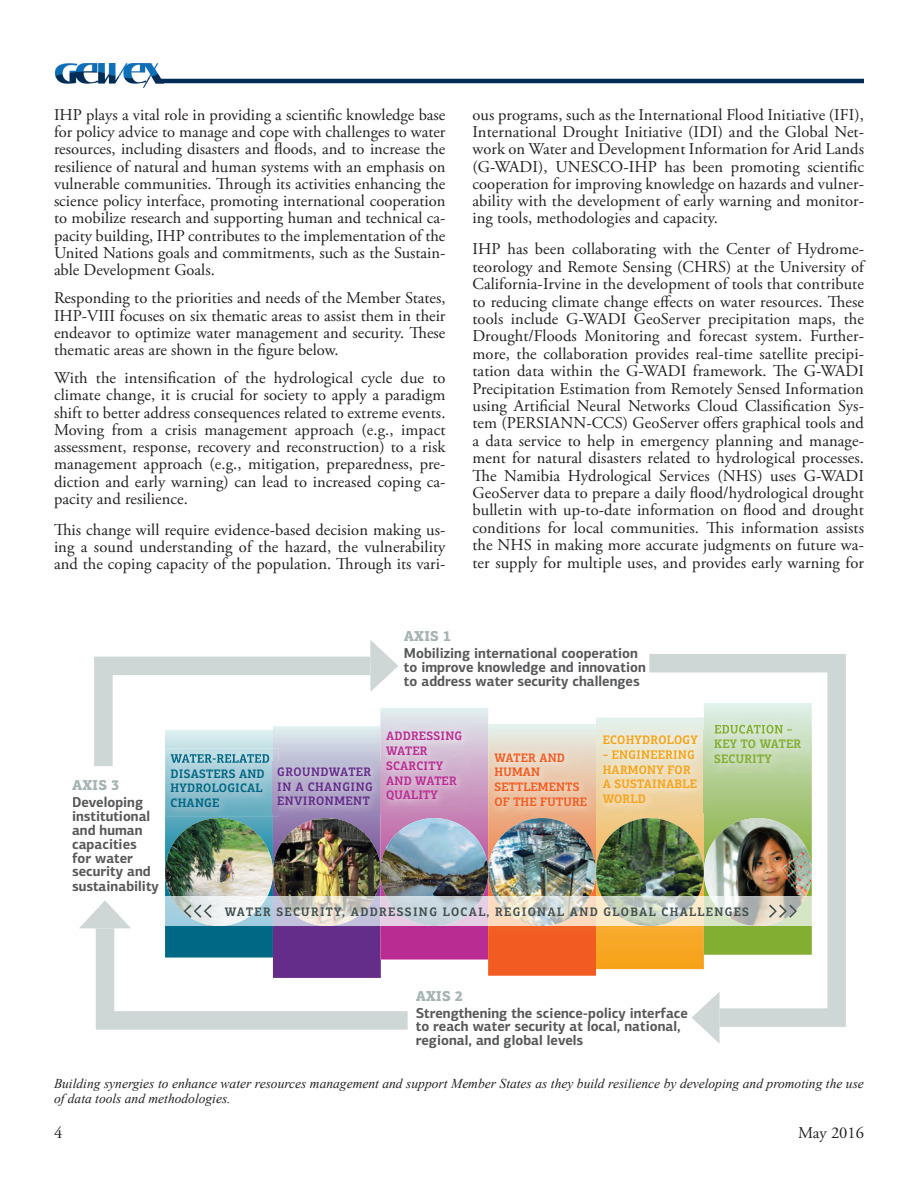
<style>
.page{position:relative;width:918px;height:1188px;background:#fff}
.page>*{position:absolute;margin:0;border:0;box-sizing:border-box;transform-origin:0 0}
.Article_Paragraph_st{font:16.5px/17.2px "Adobe Garamond Pro";letter-spacing:.005em;color:#231f20;text-align:justify}
.t1{font:700 14.4px/14.1px "PF Centro Sans Pro";color:#57585a;scale:.95 1}
.Article_Paragraph_st-2{font:italic 13.5px/15px "Times New Roman";color:#231f20}
.t2{font:700 12.3px "PF Centro Slab Pro";letter-spacing:.12em;color:#41504e;scale:.9 1}
.t3{font:700 12.3px/14.9px "PF Centro Slab Pro";letter-spacing:.02em;color:#f6a31a;scale:.9 1}
.t4{font:700 12.3px/14.9px "PF Centro Slab Pro";letter-spacing:.02em;color:#b92d92;scale:.9 1}
.t5{font:700 12.3px/14.9px "PF Centro Slab Pro";letter-spacing:.02em;color:#f25b21;scale:.9 1}
.t6{font:700 12.3px/14.9px "PF Centro Slab Pro";letter-spacing:.045em;color:#642d89;scale:.9 1}
.t7{font:700 12.3px/14.9px "PF Centro Slab Pro";letter-spacing:.02em;color:#006884;scale:.9 1}
.t8{font:700 12.3px/14.9px "PF Centro Slab Pro";letter-spacing:.02em;color:#82ae32;scale:.9 1}
.s1{font-family:"PF Centro Slab Pro";font-weight:900;color:#a7b3b3}
</style>
<div class="page">
<img style="left:56px;top:64px;width:107px;height:23px">
<hr style="left:156px;top:79px;width:708px;height:4px;background:#002c55">
<svg style="left:812px;top:654px;width:34px;height:373px;fill:#cfd6d6"></svg>
<hr style="left:812px;top:896px;width:1px;height:30px;background:#e9f5f5">
<img style="left:79px;top:640px;width:733px;height:404px">
<p class="Article_Paragraph_st" style="left:54px;top:107px;width:393px">IHP plays a vital role in providing a scientific knowledge base for policy advice to manage and cope with challenges to water resources, including disasters and floods, and to increase the resilience of natural and human systems with an emphasis on vulnerable communities. Through its activities enhancing the science policy interface, promoting international cooperation to mobilize research and supporting human and technical ca&shy;pacity building, IHP contributes to the implementation of the United Nations goals and commitments, such as the Sustain&shy;able Development Goals.</p>
<p class="Article_Paragraph_st" style="left:54px;top:290px;width:393px">Responding to the priorities and needs of the Member States, IHP-VIII focuses on six thematic areas to assist them in their endeavor to optimize water management and security. These thematic areas are shown in the figure below.</p>
<p class="Article_Paragraph_st" style="left:54px;top:370px;width:393px">With the intensification of the hydrological cycle due to climate change, it is crucial for society to apply a paradigm shift to better address consequences related to extreme events.<br>Moving from a crisis management approach (e.g., impact assessment, response, recovery and reconstruction) to a risk management approach (e.g., mitigation, preparedness, pre&shy;diction and early warning) can lead to increased coping ca&shy;pacity and resilience.</p>
<p class="Article_Paragraph_st" style="left:54px;top:521px;width:393px">This change will require evidence-based decision making us&shy;ing a sound understanding of the hazard, the vulnerability and the coping capacity of the population. Through its vari-</p>
<p class="Article_Paragraph_st" style="left:472px;top:107px;width:393px">ous programs, such as the International Flood Initiative (IFI), International Drought Initiative (IDI) and the Global Net&shy;work on Water and Development Information for Arid Lands (G-WADI), UNESCO-IHP has been promoting scientific cooperation for improving knowledge on hazards and vulner&shy;ability with the development of early warning and monitor&shy;ing tools, methodologies and capacity.</p>
<p class="Article_Paragraph_st" style="left:472px;top:241px;width:393px">IHP has been collaborating with the Center of Hydrome&shy;teorology and Remote Sensing (CHRS) at the University of California-Irvine in the development of tools that contribute to reducing climate change effects on water resources. These tools include G-WADI GeoServer precipitation maps, the Drought/Floods Monitoring and forecast system. Further&shy;more, the collaboration provides real-time satellite precipi&shy;tation data within the G-WADI framework. The G-WADI Precipitation Estimation from Remotely Sensed Information using Artificial Neural Networks Cloud Classification Sys&shy;tem (PERSIANN-CCS) GeoServer offers graphical tools and a data service to help in emergency planning and manage&shy;ment for natural disasters related to hydrological processes.<br>The Namibia Hydrological Services (NHS) uses G-WADI GeoServer data to prepare a daily flood/hydrological drought bulletin with up-to-date information on flood and drought conditions for local communities. This information assists the NHS in making more accurate judgments on future wa&shy;ter supply for multiple uses, and provides early warning for</p>
<p class="t1" style="left:404px;top:628px;width:248px;line-height:16.8px"><span class="s1">AXIS 1<br></span>Mobilizing international cooperation</p>
<p class="t1" style="left:404px;top:660px;width:256px">to improve knowledge and innovation to address water security challenges</p>
<p class="t1" style="left:72px;top:777px;width:76px;line-height:16.8px"><span class="s1">AXIS 3<br></span>Developing</p>
<p class="t1" style="left:72px;top:809px;width:93px">institutional and human capacities for water security and sustainability</p>
<p class="t7" style="left:171px;top:766px;width:106px">DISASTERS AND<br>HYDROLOGICAL<br>CHANGE</p>
<p class="t6" style="left:277px;top:764px;width:108px">GROUNDWATER<br>IN A CHANGING<br>ENVIRONMENT</p>
<p class="t4" style="left:386px;top:728px;width:86px">ADDRESSING<br>WATER<br>SCARCITY<br>AND WATER<br>QUALITY</p>
<p class="t5" style="left:494px;top:750px;width:104px">WATER AND<br>HUMAN<br>SETTLEMENTS<br>OF THE FUTURE</p>
<p class="t3" style="left:603px;top:732px;width:107px">ECOHYDROLOGY</p>
<p class="t3" style="left:603px;top:762px;width:106px">HARMONY FOR<br>A SUSTAINABLE<br>WORLD</p>
<p class="t8" style="left:714px;top:736px;width:98px">KEY TO WATER<br>SECURITY</p>
<p class="t2" style="left:225px;top:904px;width:584px">WATER SECURITY, ADDRESSING LOCAL, REGIONAL AND GLOBAL CHALLENGES</p>
<p class="t1" style="left:416px;top:987px;width:288px;line-height:16.8px"><span class="s1">AXIS 2<br></span>Strengthening the science-policy interface</p>
<p class="t1" style="left:416px;top:1020px;width:280px">to reach water security at local, national, regional, and global levels</p>
<p class="Article_Paragraph_st-2" style="left:54px;top:1076px;width:811px">Building synergies to enhance water resources management and support Member States as they build resilience by developing and promoting the use of data tools and methodologies.</p>
<p class="Article_Paragraph_st" style="left:54px;top:1125px;width:10px">4</p>
<p class="Article_Paragraph_st" style="left:798px;top:1125px;width:67px">May 2016</p>
</div>
